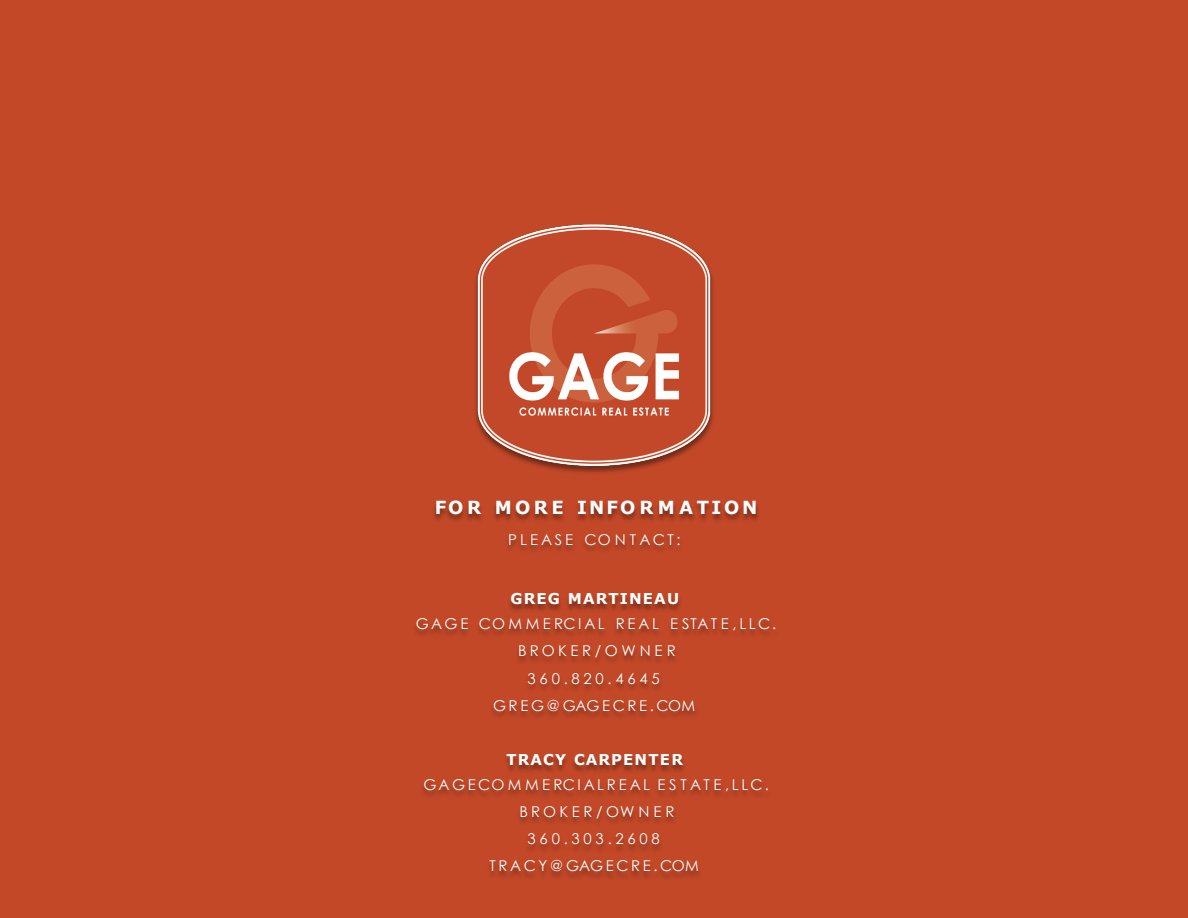
<style>
.page{position:relative;width:1188px;height:918px;background:#c24828}
.page>*{position:absolute;margin:0;border:0;box-sizing:border-box;transform-origin:0 0}
.t1{font:700 18px "Verdana";letter-spacing:.19em;color:#fff}
.t2{font:15px/27px "Century Gothic";letter-spacing:.19em;color:#fff;text-align:center}
.t3{font:700 15px "Verdana";letter-spacing:.075em;color:#fff}
.t4{font:15px "Century Gothic";letter-spacing:.255em;color:#fff}
.t5{font:15px "Century Gothic";letter-spacing:.165em;color:#fff}
</style>
<div class="page">
<img style="left:415px;top:503px;width:354px;height:375px">
<img style="left:475px;top:224px;width:238px;height:249px">
<p class="t1" style="left:435px;top:495px;width:324px">FOR MORE INFORMATION</p>
<p class="t2" style="left:508px;top:526px;width:174px">PLEASE CONTACT:</p>
<p class="t3" style="left:511px;top:588px;width:170px">GREG MARTINEAU</p>
<p class="t2" style="left:416px;top:610px;width:362px">GAGE COMMERCIAL REAL ESTATE,LLC.<br>BROKER/OWNER</p>
<p class="t4" style="left:528px;top:668px;width:134px">360.820.4645</p>
<p class="t5" style="left:493px;top:695px;width:204px">GREG@GAGECRE.COM</p>
<p class="t3" style="left:507px;top:749px;width:178px">TRACY CARPENTER</p>
<p class="t2" style="left:424px;top:771px;width:347px">GAGECOMMERCIALREAL ESTATE,LLC.<br>BROKER/OWNER</p>
<p class="t4" style="left:528px;top:828px;width:134px">360.303.2608</p>
<p class="t2" style="left:490px;top:852px;width:211px">TRACY@GAGECRE.COM</p>
</div>
